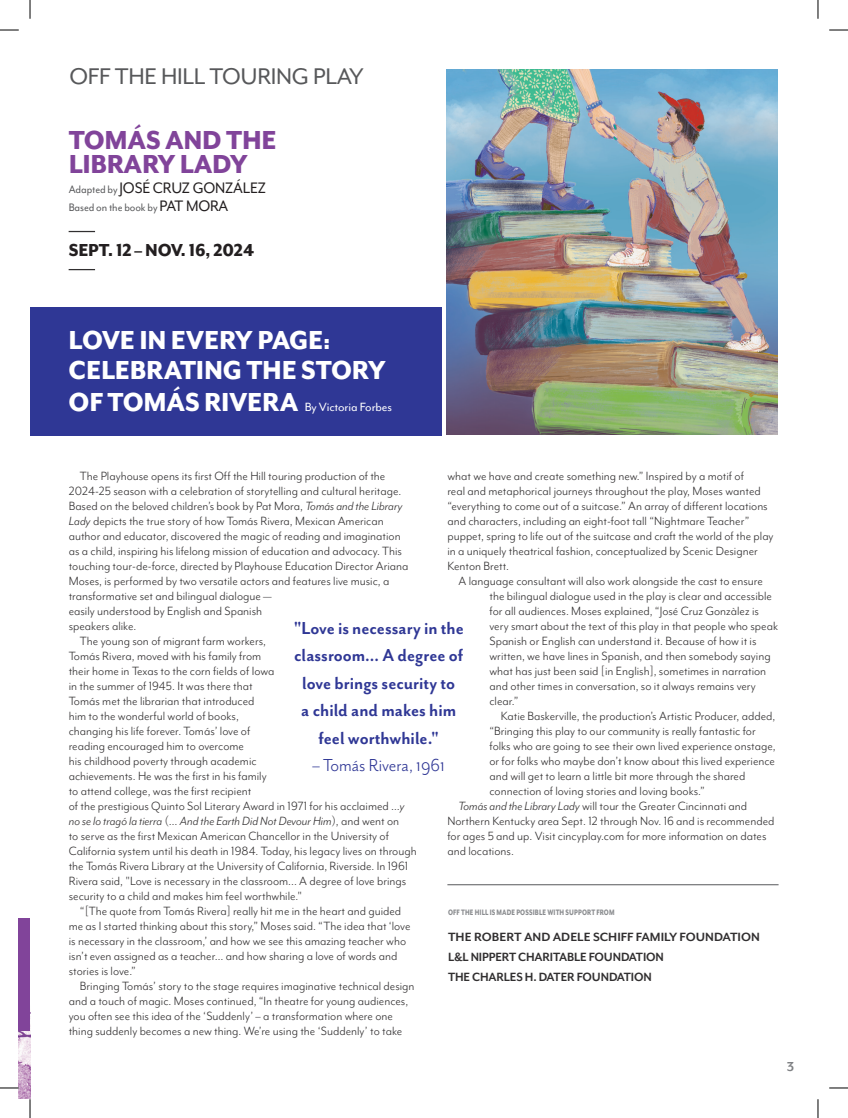
<style>
.page{position:relative;width:848px;height:1118px;background:#fff}
.page>*{position:absolute;margin:0;border:0;box-sizing:border-box;transform-origin:0 0}
.t1{font:800 30px/30px "Mr Eaves Mod OT";letter-spacing:-.01em;color:#fff;scale:.95 1}
.t2{font:800 30px/23.8px "Mr Eaves Mod OT";letter-spacing:-.01em;color:#81449a;scale:.95 1}
.t3{font:26.12px "Mr Eaves Mod OT";letter-spacing:-.01em;color:#57585a}
.t4{font:700 20px/27.5px "Mr Eaves San OT";color:#2f3795;text-align:center;scale:.95 1}
.t5{font:800 20px "Mr Eaves Mod OT";letter-spacing:-.01em;color:#231f20;scale:.95 1}
.t6{font:20px "Mr Eaves San OT";color:#2f3795;scale:.95 1}
.t7{font:17.5px "Mr Eaves Mod OT";letter-spacing:-.01em;color:#231f20;scale:.95 1}
.t8{font:700 15px "Mr Eaves Mod OT";color:#808285}
.t9{font:13.75px/15px "Mr Eaves Mod OT";color:#312f30}
.t10{font:700 13.75px/20px "Mr Eaves Mod OT";letter-spacing:-.01em;color:#312f30}
.t11{font:italic 13.75px "Mr Eaves Mod OT";color:#312f30}
.t12{font:13.75px "Mr Eaves Mod OT";letter-spacing:-.01em;color:#fff}
.t13{font:12.5px "Mr Eaves Mod OT";letter-spacing:-.01em;color:#57585a;scale:.95 1}
.t14{font:800 9px "Mr Eaves Mod OT";letter-spacing:.02em;color:#8a8c8f;scale:.75 1}
.s1{font-size:12.5px;color:#57585a}
.s2{font-size:17.5px;color:#231f20}
.s3{font-weight:800;font-size:30px}
.s4{font-style:italic}
.s5{font-style:normal}
</style>
<div class="page">
<img style="left:19px;top:1012px;width:12px;height:86px">
<div style="left:19px;top:918px;width:11px;height:113px;background:#81449a"></div>
<img style="left:446px;top:69px;width:331px;height:366px">
<div style="left:30px;top:307px;width:411px;height:128px;background:#2f3795"></div>
<hr style="left:447px;top:884px;width:331px;height:1px;background:#57585a">
<svg style="left:69px;top:231px;width:26px;height:1px"></svg>
<svg style="left:69px;top:269px;width:26px;height:1px"></svg>
<svg style="left:0;top:29px;width:19px;height:2px"></svg>
<svg style="left:829px;top:29px;width:19px;height:2px"></svg>
<svg style="left:0;top:1087px;width:19px;height:1px"></svg>
<svg style="left:829px;top:1087px;width:19px;height:1px"></svg>
<svg style="left:29px;top:0;width:2px;height:19px"></svg>
<svg style="left:29px;top:1099px;width:2px;height:19px"></svg>
<svg style="left:817px;top:0;width:1px;height:19px"></svg>
<svg style="left:817px;top:1099px;width:1px;height:19px"></svg>
<h2 class="t3" style="left:69px;top:62px;width:296px">OFF THE HILL TOURING PLAY</h2>
<h1 class="t2" style="left:69px;top:128px;width:220px">TOMÁS AND THE<br>LIBRARY LADY</h1>
<p class="t7" style="left:69px;top:178px;width:209px"><span class="s1">Adapted by</span> JOSÉ CRUZ GONZÁLEZ</p>
<p class="t13" style="left:69px;top:200px;width:169px">Based on the book by <span class="s2">PAT MORA</span></p>
<h3 class="t5" style="left:69px;top:238px;width:197px">SEPT. 12 – NOV. 16, 2024</h3>
<h1 class="t1" style="left:69px;top:324px;width:335px">LOVE IN EVERY PAGE:<br>CELEBRATING THE STORY</h1>
<p class="t12" style="left:69px;top:399px;width:325px"><span class="s3">OF TOMÁS RIVERA</span> By Victoria Forbes</p>
<p class="t9" style="left:80px;top:468px;width:307px">The Playhouse opens its first Off the Hill touring production of the</p>
<p class="t9" style="left:69px;top:483px;width:334px">2024-25 season with a celebration of storytelling and cultural heritage.</p>
<p class="t9" style="left:69px;top:498px;width:335px">Based on the beloved children’s book by Pat Mora, <span class="s4">Tomás and the Library</span></p>
<p class="t9" style="left:69px;top:513px;width:316px"><span class="s4">Lady</span> depicts the true story of how Tomás Rivera, Mexican American</p>
<p class="t9" style="left:69px;top:528px;width:333px">author and educator, discovered the magic of reading and imagination</p>
<p class="t9" style="left:69px;top:543px;width:335px">as a child, inspiring his lifelong mission of education and advocacy. This</p>
<p class="t9" style="left:69px;top:558px;width:341px">touching tour-de-force, directed by Playhouse Education Director Ariana</p>
<p class="t9" style="left:69px;top:573px;width:322px">Moses, is performed by two versatile actors and features live music, a</p>
<p class="t9" style="left:69px;top:588px;width:204px">transformative set and bilingual dialogue —</p>
<p class="t9" style="left:69px;top:603px;width:195px">easily understood by English and Spanish</p>
<p class="t9" style="left:69px;top:618px;width:69px">speakers alike.</p>
<p class="t9" style="left:80px;top:633px;width:188px">The young son of migrant farm workers,</p>
<p class="t9" style="left:69px;top:648px;width:194px">Tomás Rivera, moved with his family from</p>
<p class="t9" style="left:69px;top:663px;width:207px">their home in Texas to the corn fields of Iowa</p>
<p class="t9" style="left:69px;top:678px;width:185px">in the summer of 1945. It was there that</p>
<p class="t9" style="left:69px;top:693px;width:187px">Tomás met the librarian that introduced</p>
<p class="t9" style="left:69px;top:708px;width:172px">him to the wonderful world of books,</p>
<p class="t9" style="left:69px;top:723px;width:183px">changing his life forever. Tomás’ love of</p>
<p class="t9" style="left:69px;top:738px;width:177px">reading encouraged him to overcome</p>
<p class="t9" style="left:69px;top:753px;width:189px">his childhood poverty through academic</p>
<p class="t9" style="left:69px;top:768px;width:199px">achievements. He was the first in his family</p>
<p class="t9" style="left:69px;top:783px;width:184px">to attend college, was the first recipient</p>
<p class="t9" style="left:69px;top:798px;width:337px">of the prestigious Quinto Sol Literary Award in 1971 for his acclaimed …<span class="s4">y</span></p>
<p class="t11" style="left:69px;top:813px;width:332px">no se lo tragó la tierra <span class="s5">(…</span> And the Earth Did Not Devour Him<span class="s5">), and went on</span></p>
<p class="t9" style="left:69px;top:828px;width:322px">to serve as the first Mexican American Chancellor in the University of</p>
<p class="t9" style="left:69px;top:843px;width:349px">California system until his death in 1984. Today, his legacy lives on through</p>
<p class="t9" style="left:69px;top:858px;width:341px">the Tomás Rivera Library at the University of California, Riverside. In 1961</p>
<p class="t9" style="left:69px;top:873px;width:339px">Rivera said, "Love is necessary in the classroom... A degree of love brings</p>
<p class="t9" style="left:69px;top:888px;width:235px">security to a child and makes him feel worthwhile."</p>
<p class="t9" style="left:80px;top:903px;width:323px">“[The quote from Tomás Rivera] really hit me in the heart and guided</p>
<p class="t9" style="left:69px;top:918px;width:343px">me as I started thinking about this story,” Moses said. “The idea that ‘love</p>
<p class="t9" style="left:69px;top:933px;width:339px">is necessary in the classroom,’ and how we see this amazing teacher who</p>
<p class="t9" style="left:69px;top:948px;width:330px">isn’t even assigned as a teacher… and how sharing a love of words and</p>
<p class="t9" style="left:69px;top:963px;width:69px">stories is love.”</p>
<p class="t9" style="left:80px;top:978px;width:336px">Bringing Tomás’ story to the stage requires imaginative technical design</p>
<p class="t9" style="left:69px;top:993px;width:341px">and a touch of magic. Moses continued, “In theatre for young audiences,</p>
<p class="t9" style="left:69px;top:1008px;width:325px">you often see this idea of the ‘Suddenly’ – a transformation where one</p>
<p class="t9" style="left:69px;top:1023px;width:335px">thing suddenly becomes a new thing. We’re using the ‘Suddenly’ to take</p>
<p class="t9" style="left:447px;top:468px;width:328px">what we have and create something new.” Inspired by a motif of<br>real and metaphorical journeys throughout the play, Moses wanted “everything to come out of a suitcase.” An array of different locations and characters, including an eight-foot tall “Nightmare Teacher” puppet, spring to life out of the suitcase and craft the world of the play in a uniquely theatrical fashion, conceptualized by Scenic Designer Kenton Brett.</p>
<p class="t9" style="left:489px;top:573px;width:290px;text-indent:-31px">A language consultant will also work alongside the cast to ensure the bilingual dialogue used in the play is clear and accessible for all audiences. Moses explained, “José Cruz Gonzàlez is very smart about the text of this play in that people who speak Spanish or English can understand it. Because of how it is written, we have lines in Spanish, and then somebody saying what has just been said [in English], sometimes in narration and other times in conversation, so it always remains very clear.”</p>
<p class="t9" style="left:500px;top:708px;width:276px">Katie Baskerville, the production’s Artistic Producer, added,</p>
<p class="t9" style="left:489px;top:723px;width:268px">“Bringing this play to our community is really fantastic for</p>
<p class="t9" style="left:489px;top:738px;width:288px">folks who are going to see their own lived experience onstage,</p>
<p class="t9" style="left:489px;top:753px;width:287px">or for folks who maybe don’t know about this lived experience</p>
<p class="t9" style="left:489px;top:768px;width:257px">and will get to learn a little bit more through the shared</p>
<p class="t9" style="left:489px;top:783px;width:217px">connection of loving stories and loving books.”</p>
<p class="t9" style="left:458px;top:798px;width:290px"><span class="s4">Tomás and the Library Lady</span> will tour the Greater Cincinnati and</p>
<p class="t9" style="left:447px;top:813px;width:328px">Northern Kentucky area Sept. 12 through Nov. 16 and is recommended</p>
<p class="t9" style="left:447px;top:828px;width:320px">for ages 5 and up. Visit cincyplay.com for more information on dates</p>
<p class="t9" style="left:447px;top:843px;width:68px">and locations.</p>
<h3 class="t4" style="left:294px;top:614px;width:180px">"Love is necessary in the classroom… A degree of love brings security to<br>a child and makes him feel worthwhile."</h3>
<h3 class="t6" style="left:312px;top:754px;width:141px">– Tomás Rivera, 1961</h3>
<p class="t14" style="left:448px;top:907px;width:223px">OFF THE HILL IS MADE POSSIBLE WITH SUPPORT FROM</p>
<p class="t10" style="left:448px;top:926px;width:313px">THE ROBERT AND ADELE SCHIFF FAMILY FOUNDATION<br>L&amp;L NIPPERT CHARITABLE FOUNDATION<br>THE CHARLES H. DATER FOUNDATION</p>
<p class="t8" style="left:786px;top:1057px;width:9px">3</p>
</div>
